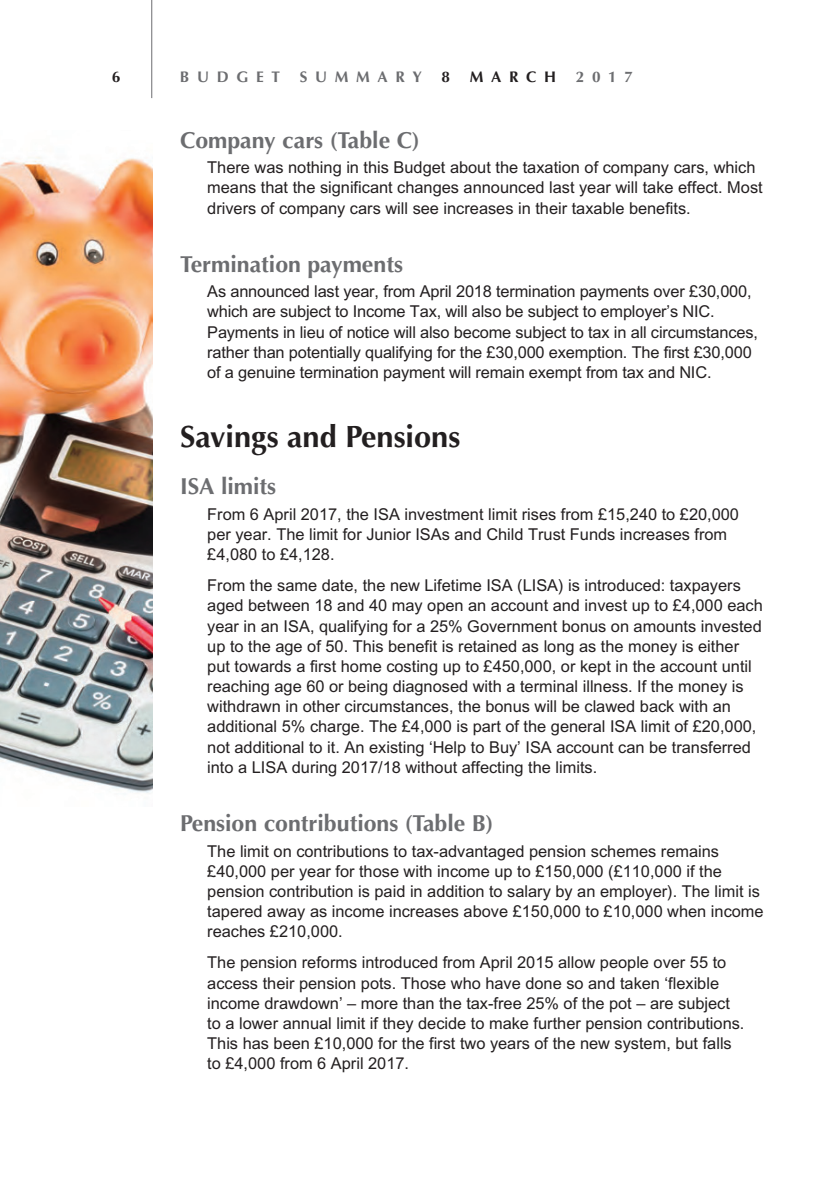
<style>
.page{position:relative;width:840px;height:1191px;background:#fff}
.page>*{position:absolute;margin:0;border:0;box-sizing:border-box;transform-origin:0 0}
.t1{font:700 30.8px "Optima";color:#231f20}
.t2{font:700 23px "Optima";color:#6c6d70}
.t3{font:16.4px/20.2px "M Arial";color:#231f20}
.t4{font:700 15.4px "Optima";letter-spacing:.5em;color:#6c6d70}
.t5{font:700 15.4px "Optima";letter-spacing:.5em;color:#231f20}
</style>
<div class="page">
<hr style="left:151px;top:0;width:1px;height:98px;background:#6c6d70">
<img style="left:0;top:157px;width:153px;height:636px">
<p class="t5" style="left:112px;top:68px;width:10px">6</p>
<p class="t4" style="left:180px;top:68px;width:101px">BUDGET</p>
<p class="t4" style="left:299px;top:68px;width:123px">SUMMARY</p>
<p class="t5" style="left:441px;top:68px;width:10px">8</p>
<p class="t5" style="left:469px;top:68px;width:88px">MARCH</p>
<p class="t4" style="left:575px;top:68px;width:59px">2017</p>
<h2 class="t2" style="left:180px;top:126px;width:241px">Company cars (Table C)</h2>
<p class="t3" style="left:207px;top:157px;width:556px">There was nothing in this Budget about the taxation of company cars, which means that the significant changes announced last year will take effect. Most drivers of company cars will see increases in their taxable benefits.</p>
<h2 class="t2" style="left:180px;top:250px;width:224px">Termination payments</h2>
<p class="t3" style="left:207px;top:281px;width:552px">As announced last year, from April 2018 termination payments over £30,000, which are subject to Income Tax, will also be subject to employer’s NIC.<br>Payments in lieu of notice will also become subject to tax in all circumstances, rather than potentially qualifying for the £30,000 exemption. The first £30,000 of a genuine termination payment will remain exempt from tax and NIC.</p>
<h1 class="t1" style="left:180px;top:418px;width:282px">Savings and Pensions</h1>
<h2 class="t2" style="left:180px;top:473px;width:98px">ISA limits</h2>
<p class="t3" style="left:207px;top:504px;width:533px">From 6 April 2017, the ISA investment limit rises from £15,240 to £20,000 per year. The limit for Junior ISAs and Child Trust Funds increases from £4,080 to £4,128.</p>
<p class="t3" style="left:207px;top:575px;width:556px">From the same date, the new Lifetime ISA (LISA) is introduced: taxpayers aged between 18 and 40 may open an account and invest up to £4,000 each year in an ISA, qualifying for a 25% Government bonus on amounts invested up to the age of 50. This benefit is retained as long as the money is either put towards a first home costing up to £450,000, or kept in the account until reaching age 60 or being diagnosed with a terminal illness. If the money is withdrawn in other circumstances, the bonus will be clawed back with an additional 5% charge. The £4,000 is part of the general ISA limit of £20,000, not additional to it. An existing ‘Help to Buy’ ISA account can be transferred into a LISA during 2017/18 without affecting the limits.</p>
<h2 class="t2" style="left:180px;top:809px;width:315px">Pension contributions (Table B)</h2>
<p class="t3" style="left:207px;top:840px;width:557px">The limit on contributions to tax-advantaged pension schemes remains £40,000 per year for those with income up to £150,000 (£110,000 if the pension contribution is paid in addition to salary by an employer). The limit is tapered away as income increases above £150,000 to £10,000 when income reaches £210,000.</p>
<p class="t3" style="left:207px;top:952px;width:538px">The pension reforms introduced from April 2015 allow people over 55 to access their pension pots. Those who have done so and taken ‘flexible income drawdown’ – more than the tax-free 25% of the pot – are subject to a lower annual limit if they decide to make further pension contributions.<br>This has been £10,000 for the first two years of the new system, but falls to £4,000 from 6 April 2017.</p>
</div>
